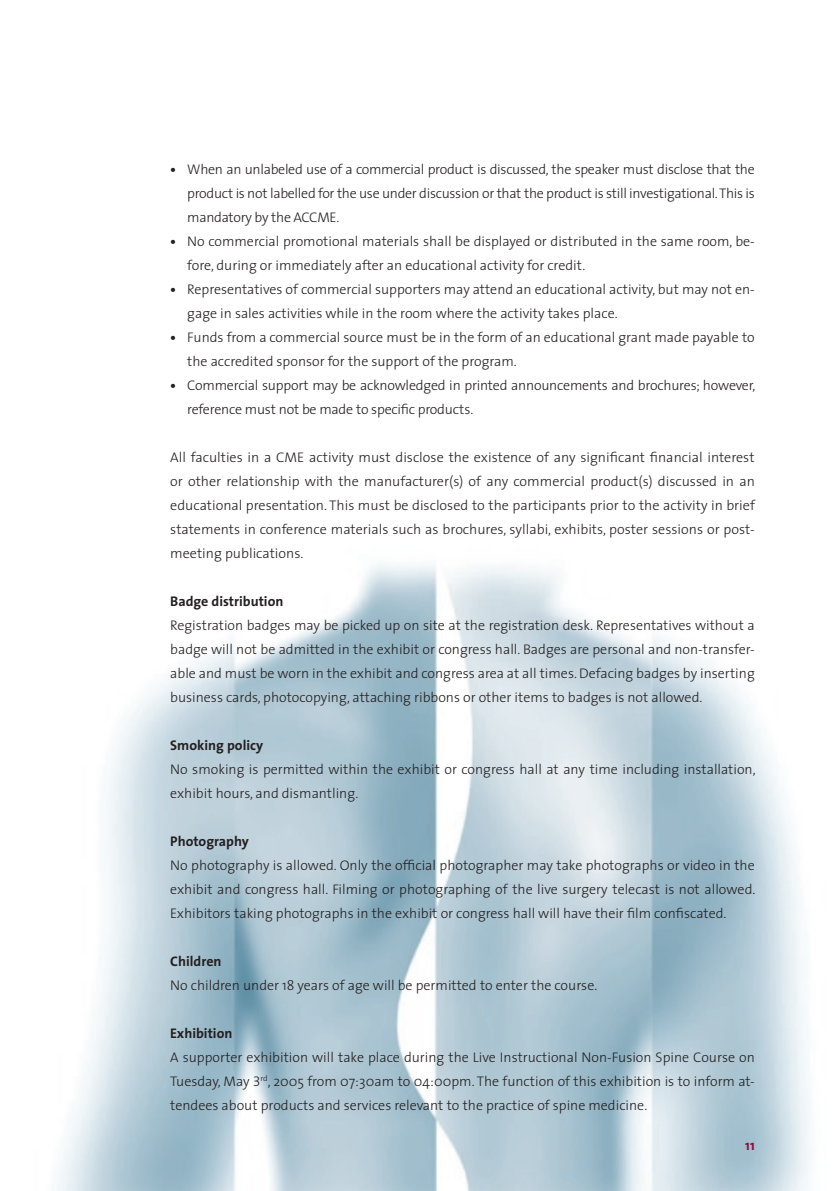
<style>
.page{position:relative;width:840px;height:1191px;background:#fff}
.page>*{position:absolute;margin:0;border:0;box-sizing:border-box;transform-origin:0 0}
.t1{font:300 14px/24px "The Sans";color:#231f20;text-align:justify}
.t2{font:700 14px "The Sans";color:#231f20}
.t3{font:700 14px "The Sans";color:#8d0d3a}
.s1{font-weight:700}
.s2{font-family:"The Sans Light Expert";font-weight:400}
</style>
<div class="page">
<img style="left:58px;top:565px;width:752px;height:626px">
<p class="t1" style="left:187px;top:156px;width:568px;text-indent:-17px"><span class="s1">•</span> When an unlabeled use of a commercial product is discussed, the speaker must disclose that the product is not labelled for the use under discussion or that the product is still investigational. This is mandatory by the ACCME.</p>
<p class="t1" style="left:187px;top:228px;width:568px;text-indent:-17px"><span class="s1">•</span> No commercial promotional materials shall be displayed or distributed in the same room, be&shy;fore, during or immediately after an educational activity for credit.</p>
<p class="t1" style="left:187px;top:276px;width:568px;text-indent:-17px"><span class="s1">•</span> Representatives of commercial supporters may attend an educational activity, but may not en&shy;gage in sales activities while in the room where the activity takes place.</p>
<p class="t1" style="left:187px;top:324px;width:568px;text-indent:-17px"><span class="s1">•</span> Funds from a commercial source must be in the form of an educational grant made payable to the accredited sponsor for the support of the program.</p>
<p class="t1" style="left:187px;top:372px;width:569px;text-indent:-17px"><span class="s1">•</span> Commercial support may be acknowledged in printed announcements and brochures; however, reference must not be made to specific products.</p>
<p class="t1" style="left:170px;top:444px;width:586px">All faculties in a CME activity must disclose the existence of any significant financial interest or other relationship with the manufacturer(s) of any commercial product(s) discussed in an educational presentation. This must be disclosed to the participants prior to the activity in brief statements in conference materials such as brochures, syllabi, exhibits, poster sessions or post&shy;meeting publications.</p>
<p class="t2" style="left:170px;top:589px;width:115px">Badge distribution</p>
<p class="t1" style="left:170px;top:612px;width:585px">Registration badges may be picked up on site at the registration desk. Representatives without a badge will not be admitted in the exhibit or congress hall. Badges are personal and non-transfer&shy;able and must be worn in the exhibit and congress area at all times. Defacing badges by inserting business cards, photocopying, attaching ribbons or other items to badges is not allowed.</p>
<p class="t2" style="left:170px;top:733px;width:94px">Smoking policy</p>
<p class="t1" style="left:170px;top:756px;width:586px">No smoking is permitted within the exhibit or congress hall at any time including installation, exhibit hours, and dismantling.</p>
<p class="t2" style="left:170px;top:829px;width:80px">Photography</p>
<p class="t1" style="left:170px;top:852px;width:586px">No photography is allowed. Only the official photographer may take photographs or video in the exhibit and congress hall. Filming or photographing of the live surgery telecast is not allowed.<br>Exhibitors taking photographs in the exhibit or congress hall will have their film confiscated.</p>
<p class="t2" style="left:170px;top:949px;width:53px">Children</p>
<p class="t1" style="left:170px;top:972px;width:428px">No children under 18 years of age will be permitted to enter the course.</p>
<p class="t2" style="left:170px;top:1021px;width:64px">Exhibition</p>
<p class="t1" style="left:170px;top:1044px;width:585px">A supporter exhibition will take place during the Live Instructional Non-Fusion Spine Course on Tuesday, May <span class="s2">3</span><sup>rd</sup>, 2005 from 07:30am to 04:00pm. The function of this exhibition is to inform at&shy;tendees about products and services relevant to the practice of spine medicine.</p>
<p class="t3" style="left:744px;top:1133px;width:11px">11</p>
</div>
